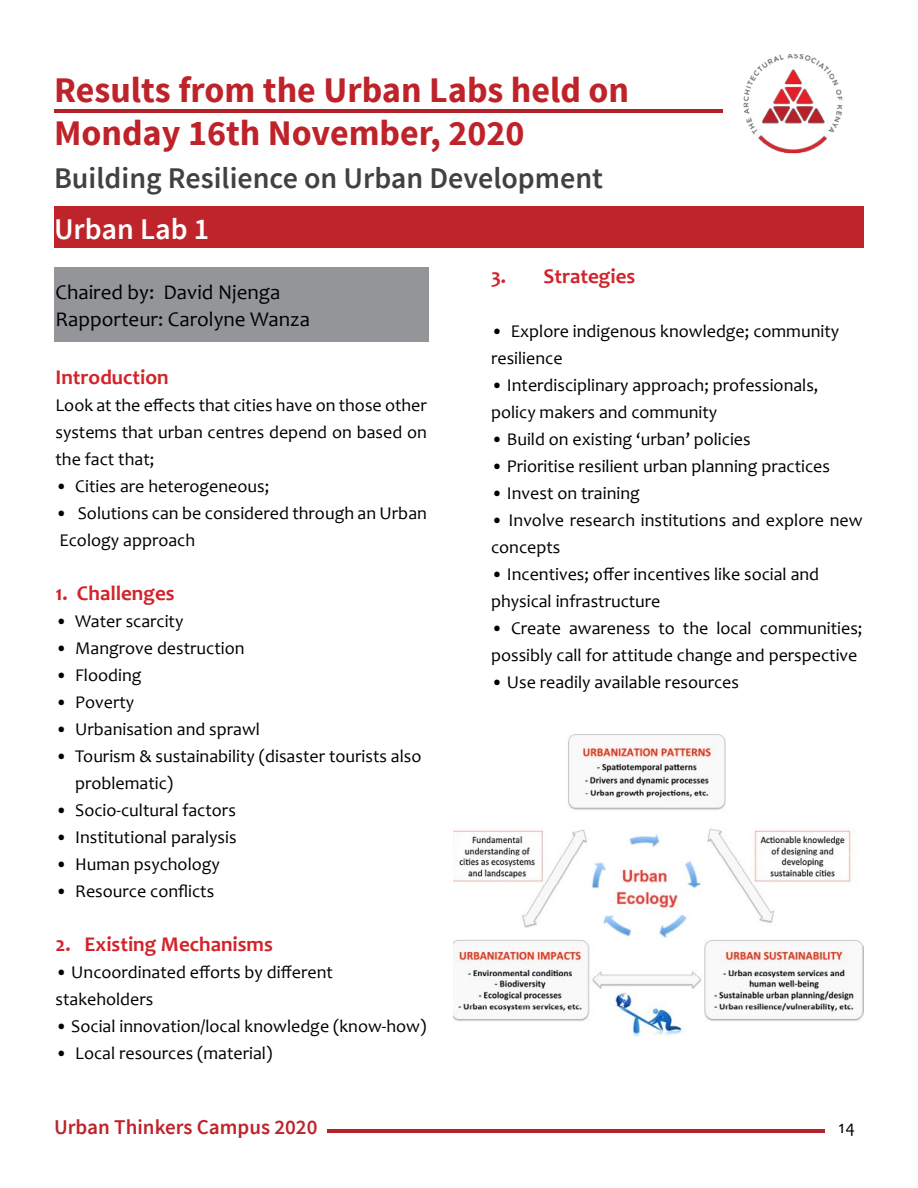
<style>
.page{position:relative;width:918px;height:1188px;background:#fff}
.page>*{position:absolute;margin:0;border:0;box-sizing:border-box;transform-origin:0 0}
.t1{font:700 36px/43.2px "Source Sans Pro";color:#be232a}
.t2{font:600 30px "Source Sans Pro";color:#414042}
.t3{font:600 30px "Source Sans Pro";color:#fff}
.t4{font:700 21px "Candara";color:#d2232a}
.t5{font:21px/27px "Candara";color:#000}
.t6{font:600 21px "Source Sans Pro";color:#be232a}
.t7{font:18px/27px "Candara";color:#000}
</style>
<div class="page">
<img style="left:722px;top:54px;width:121px;height:100px">
<hr style="left:328px;top:1130px;width:497px;height:3px;background:#b4232a">
<div style="left:54px;top:207px;width:810px;height:41px;background:#bf242b"></div>
<div style="left:54px;top:268px;width:374px;height:74px;background:#939598"></div>
<hr style="left:54px;top:110px;width:668px;height:3px;background:#b4232a">
<img style="left:454px;top:735px;width:410px;height:302px">
<h1 class="t1" style="left:54px;top:69px;width:577px">Results from the Urban Labs held on<br>Monday 16th November, 2020</h1>
<h2 class="t2" style="left:54px;top:159px;width:551px">Building Resilience on Urban Development</h2>
<h2 class="t3" style="left:54px;top:210px;width:157px">Urban Lab 1</h2>
<p class="t5" style="left:56px;top:278px;width:256px">Chaired by: David Njenga<br>Rapporteur: Carolyne Wanza</p>
<p class="t4" style="left:56px;top:364px;width:115px">Introduction</p>
<p class="t7" style="left:56px;top:392px;width:373px;text-align:justify">Look at the effects that cities have on those other systems that urban centres depend on based on the fact that;</p>
<p class="t7" style="left:56px;top:473px;width:215px">• Cities are heterogeneous;</p>
<p class="t7" style="left:56px;top:500px;width:373px">• Solutions can be considered through an Urban<br>Ecology approach</p>
<p class="t4" style="left:56px;top:580px;width:121px">1. Challenges</p>
<p class="t7" style="left:56px;top:608px;width:129px">• Water scarcity</p>
<p class="t7" style="left:56px;top:635px;width:191px">• Mangrove destruction</p>
<p class="t7" style="left:56px;top:662px;width:88px">• Flooding</p>
<p class="t7" style="left:56px;top:689px;width:80px">• Poverty</p>
<p class="t7" style="left:56px;top:716px;width:206px">• Urbanisation and sprawl</p>
<p class="t7" style="left:75px;top:743px;width:348px;text-indent:-20px">• Tourism &amp; sustainability (disaster tourists also problematic)</p>
<p class="t7" style="left:56px;top:797px;width:182px">• Socio-cultural factors</p>
<p class="t7" style="left:56px;top:824px;width:183px">• Institutional paralysis</p>
<p class="t7" style="left:56px;top:851px;width:166px">• Human psychology</p>
<p class="t7" style="left:56px;top:878px;width:160px">• Resource conflicts</p>
<p class="t4" style="left:56px;top:931px;width:219px">2. Existing Mechanisms</p>
<p class="t7" style="left:56px;top:959px;width:279px">• Uncoordinated efforts by different stakeholders</p>
<p class="t7" style="left:56px;top:1013px;width:372px">• Social innovation/local knowledge (know-how)</p>
<p class="t7" style="left:56px;top:1040px;width:218px">• Local resources (material)</p>
<p class="t6" style="left:54px;top:1114px;width:265px">Urban Thinkers Campus 2020</p>
<p class="t4" style="left:491px;top:263px;width:146px">3. Strategies</p>
<p class="t7" style="left:491px;top:317px;width:350px">• Explore indigenous knowledge; community resilience</p>
<p class="t7" style="left:491px;top:371px;width:329px">• Interdisciplinary approach; professionals, policy makers and community</p>
<p class="t7" style="left:491px;top:425px;width:261px">• Build on existing ‘urban’ policies</p>
<p class="t7" style="left:491px;top:452px;width:340px">• Prioritise resilient urban planning practices</p>
<p class="t7" style="left:491px;top:479px;width:150px">• Invest on training</p>
<p class="t7" style="left:491px;top:506px;width:373px">• Involve research institutions and explore new concepts</p>
<p class="t7" style="left:491px;top:560px;width:330px">• Incentives; offer incentives like social and physical infrastructure</p>
<p class="t7" style="left:491px;top:614px;width:373px">• Create awareness to the local communities; possibly call for attitude change and perspective</p>
<p class="t7" style="left:491px;top:668px;width:250px">• Use readily available resources</p>
<p class="t7" style="left:838px;top:1113px;width:18px">14</p>
</div>
